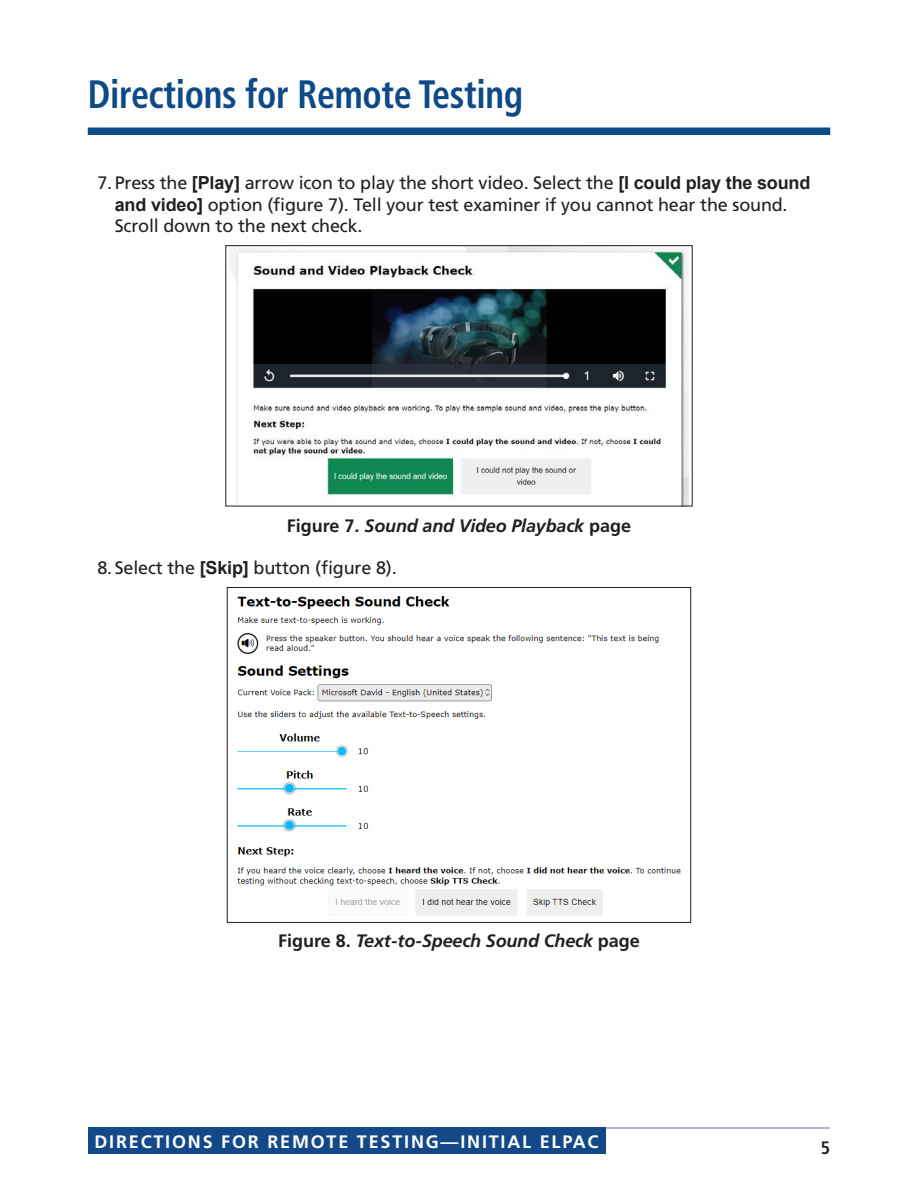
<style>
.page{position:relative;width:918px;height:1188px;background:#fff}
.page>*{position:absolute;margin:0;border:0;box-sizing:border-box;transform-origin:0 0}
.t1{font:700 condensed 39.6px "Frutiger LT Pro";letter-spacing:-.01em;color:#0f4a88;scale:.91 1}
.t2{font:18px/21.6px "Frutiger LT Pro";letter-spacing:-.01em;color:#231f20}
.Figure_Caption{font:italic 700 18px "Frutiger LT Pro";letter-spacing:-.01em;color:#231f20}
.t3{font:700 18px "Frutiger LT Pro";letter-spacing:.1em;color:#fff}
.t4{font:700 condensed 18px "Frutiger LT Pro";color:#231f20}
.s1{font-family:"Arial";font-weight:700}
.s2{font-style:normal}
</style>
<div class="page">
<div style="left:88px;top:128px;width:742px;height:7px;background:#0f4a88"></div>
<hr style="left:88px;top:1127px;width:742px;height:2px;background:#999ec1">
<div style="left:88px;top:1127px;width:517px;height:27px;background:#144989"></div>
<img style="left:230px;top:247px;width:458px;height:257px">
<div style="left:225px;top:245px;width:468px;height:261px;border:1px solid #231f20"></div>
<img style="left:237px;top:596px;width:444px;height:320px">
<div style="left:227px;top:587px;width:464px;height:336px;border:1px solid #231f20"></div>
<h1 class="t1" style="left:88px;top:71px;width:480px">Directions for Remote Testing</h1>
<p class="t2" style="left:115px;top:172px;width:697px;text-indent:-17px">7. Press the <span class="s1">[Play]</span> arrow icon to play the short video. Select the <span class="s1">[I could play the sound and video]</span> option (figure 7). Tell your test examiner if you cannot hear the sound.<br>Scroll down to the next check.</p>
<p class="Figure_Caption" style="left:287px;top:515px;width:346px"><span class="s2">Figure 7.</span> Sound and Video Playback <span class="s2">page</span></p>
<p class="t2" style="left:97px;top:557px;width:301px">8. Select the <span class="s1">[Skip]</span> button (figure 8).</p>
<p class="Figure_Caption" style="left:278px;top:931px;width:363px"><span class="s2">Figure 8.</span> Text-to-Speech Sound Check <span class="s2">page</span></p>
<p class="t3" style="left:94px;top:1131px;width:506px">DIRECTIONS FOR REMOTE TESTING—INITIAL ELPAC</p>
<p class="t4" style="left:821px;top:1137px;width:11px">5</p>
</div>
